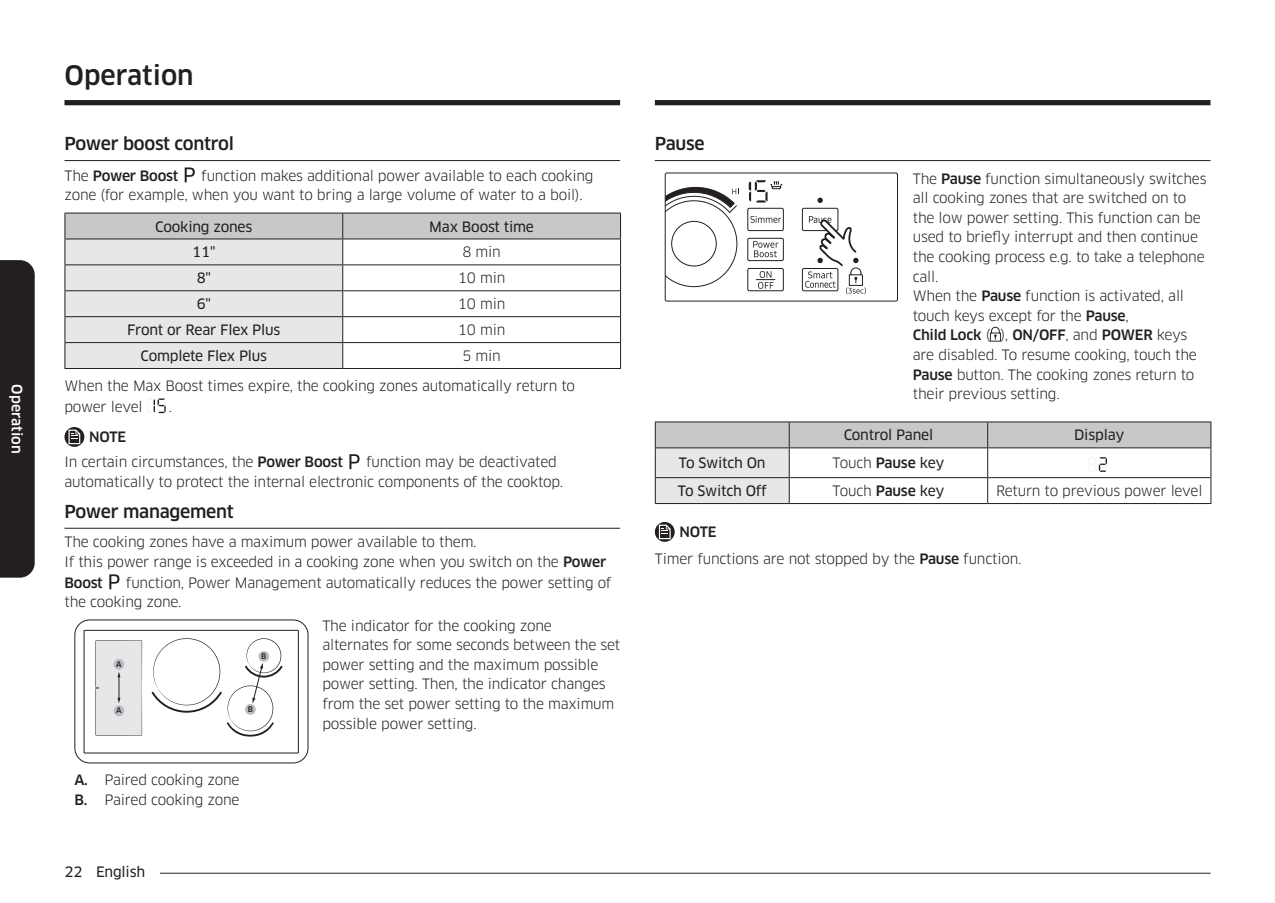
<style>
.page{position:relative;width:1275px;height:903px;background:#fff}
.page>*{position:absolute;margin:0;border:0;box-sizing:border-box;transform-origin:0 0}
.t1{font:500 26.25px "Samsung Clan Pro";color:#231f20}
.t2{font:500 17.5px "Samsung Clan Pro";letter-spacing:-.015em;color:#231f20}
.t3{font:14px/19.6px "Samsung Clan Pro";letter-spacing:-.015em;color:#231f20}
.t4{font:14px "Samsung Clan Pro News";letter-spacing:-.015em;color:#231f20}
.t5{font:500 14px "Samsung Clan Pro";letter-spacing:-.02em;color:#231f20}
.t6{font:500 14px "Samsung Clan Pro";color:#fff}
.t7{font:500 7.7px "Samsung Clan Pro";color:#231f20}
.s1{font-weight:400}
.s2{font-weight:500}
.s3{font-family:"Samsung Clan Pro News"}
</style>
<div class="page">
<hr style="left:119px;top:873px;width:1091px;height:1px;background:#231f20">
<div style="left:64px;top:862px;width:96px;height:17px;background:#fff"></div>
<div style="left:0;top:260px;width:35px;height:318px;background:#231f20"></div>
<div style="left:64px;top:100px;width:556px;height:5px;background:#231f20"></div>
<div style="left:655px;top:100px;width:555px;height:5px;background:#231f20"></div>
<hr style="left:64px;top:160px;width:556px;height:1px;background:#231f20">
<hr style="left:64px;top:528px;width:556px;height:1px;background:#231f20">
<svg style="left:185px;top:167px;width:10px;height:15px"></svg>
<svg style="left:64px;top:213px;width:557px;height:155px"></svg>
<hr style="left:64px;top:368px;width:279px;height:1px;background:#231f20">
<hr style="left:343px;top:368px;width:278px;height:1px;background:#231f20">
<svg style="left:147px;top:398px;width:19px;height:15px"></svg>
<svg style="left:64px;top:427px;width:20px;height:20px"></svg>
<svg style="left:69px;top:430px;width:11px;height:14px"></svg>
<svg style="left:349px;top:454px;width:11px;height:15px"></svg>
<svg style="left:109px;top:574px;width:10px;height:15px"></svg>
<svg style="left:84px;top:630px;width:215px;height:123px"></svg>
<div style="left:74px;top:619px;width:234px;height:144px;border:1px solid #231f20;border-radius:15px"></div>
<hr style="left:655px;top:160px;width:555px;height:1px;background:#231f20">
<div style="left:802px;top:268px;width:36px;height:23px;border:1px solid #231f20;border-radius:2px"></div>
<svg style="left:817px;top:198px;width:6px;height:5px"></svg>
<div style="left:802px;top:208px;width:36px;height:23px;border:1px solid #231f20;border-radius:2px"></div>
<div style="left:747px;top:238px;width:37px;height:23px;border:1px solid #231f20;border-radius:2px"></div>
<svg style="left:753px;top:241px;width:25px;height:16px"></svg>
<div style="left:747px;top:208px;width:37px;height:23px;border:1px solid #231f20;border-radius:2px"></div>
<svg style="left:750px;top:216px;width:31px;height:7px"></svg>
<div style="left:747px;top:268px;width:37px;height:23px;border:1px solid #231f20;border-radius:2px"></div>
<svg style="left:756px;top:271px;width:19px;height:18px"></svg>
<svg style="left:749px;top:180px;width:33px;height:22px"></svg>
<svg style="left:667px;top:187px;width:72px;height:100px"></svg>
<svg style="left:805px;top:216px;width:61px;height:78px"></svg>
<div style="left:665px;top:173px;width:233px;height:128px;border:1px solid #231f20;border-radius:2px"></div>
<svg style="left:990px;top:327px;width:11px;height:15px"></svg>
<hr style="left:655px;top:421px;width:134px;height:1px;background:#231f20">
<hr style="left:789px;top:421px;width:199px;height:1px;background:#231f20">
<hr style="left:988px;top:421px;width:223px;height:1px;background:#231f20">
<hr style="left:655px;top:503px;width:134px;height:1px;background:#231f20">
<hr style="left:789px;top:503px;width:199px;height:1px;background:#231f20">
<hr style="left:988px;top:503px;width:223px;height:1px;background:#231f20">
<svg style="left:655px;top:422px;width:556px;height:81px"></svg>
<svg style="left:655px;top:522px;width:20px;height:20px"></svg>
<svg style="left:659px;top:525px;width:12px;height:14px"></svg>
<p class="t6" style="left:25px;top:384px;width:70px;rotate:90deg">Operation</p>
<h1 class="t1" style="left:64px;top:60px;width:131px">Operation</h1>
<p class="t2" style="left:64px;top:134px;width:171px">Power boost control</p>
<p class="t5" style="left:64px;top:167px;width:115px"><span class="s1">The</span> Power Boost</p>
<p class="t3" style="left:64px;top:166px;width:531px;text-indent:137px">function makes additional power available to each cooking zone (for example, when you want to bring a large volume of water to a boil).</p>
<p class="t4" style="left:155px;top:218px;width:99px">Cooking zones</p>
<p class="t4" style="left:429px;top:218px;width:106px">Max Boost time</p>
<p class="t4" style="left:192px;top:244px;width:25px">11"</p>
<p class="t3" style="left:462px;top:242px;width:40px">8 min</p>
<p class="t4" style="left:197px;top:270px;width:16px">8"</p>
<p class="t3" style="left:458px;top:268px;width:49px">10 min</p>
<p class="t4" style="left:197px;top:296px;width:16px">6"</p>
<p class="t3" style="left:458px;top:294px;width:49px">10 min</p>
<p class="t4" style="left:127px;top:322px;width:155px">Front or Rear Flex Plus</p>
<p class="t3" style="left:458px;top:320px;width:49px">10 min</p>
<p class="t4" style="left:140px;top:348px;width:128px">Complete Flex Plus</p>
<p class="t3" style="left:64px;top:341px;width:512px;line-height:29.9px;text-indent:398px">5 min<br>When the Max Boost times expire, the cooking zones automatically return to</p>
<p class="t3" style="left:64px;top:396px;width:80px">power level</p>
<p class="t3" style="left:169px;top:396px;width:5px">.</p>
<p class="t3" style="left:64px;top:424px;width:280px;line-height:25.4px;text-indent:25px"><span class="s2">NOTE<br></span>In certain circumstances, the <span class="s2">Power Boost</span></p>
<p class="t3" style="left:64px;top:452px;width:500px;text-indent:301px">function may be deactivated automatically to protect the internal electronic components of the cooktop.</p>
<p class="t2" style="left:64px;top:501px;width:171px">Power management</p>
<p class="t3" style="left:64px;top:532px;width:543px;line-height:20.1px">The cooking zones have a maximum power available to them.<br>If this power range is exceeded in a cooking zone when you switch on the <span class="s2">Power<br>Boost</span></p>
<p class="t3" style="left:64px;top:572px;width:549px;text-indent:61px">function, Power Management automatically reduces the power setting of the cooking zone.</p>
<p class="t7" style="left:116px;top:659px;width:7px">A</p>
<p class="t7" style="left:116px;top:706px;width:7px">A</p>
<p class="t7" style="left:261px;top:652px;width:7px">B</p>
<p class="t7" style="left:248px;top:704px;width:7px">B</p>
<p class="t3" style="left:74px;top:770px;width:167px"><span class="s2">A.</span> Paired cooking zone<br><span class="s2">B.</span> Paired cooking zone</p>
<p class="t4" style="left:64px;top:863px;width:82px">22 English</p>
<p class="t3" style="left:322px;top:615px;width:299px">The indicator for the cooking zone alternates for some seconds between the set power setting and the maximum possible power setting. Then, the indicator changes from the set power setting to the maximum possible power setting.</p>
<p class="t2" style="left:655px;top:134px;width:51px">Pause</p>
<p class="t3" style="left:913px;top:169px;width:295px">The <span class="s2">Pause</span> function simultaneously switches all cooking zones that are switched on to the low power setting. This function can be used to briefly interrupt and then continue the cooking process e.g. to take a telephone call.<br>When the <span class="s2">Pause</span> function is activated, all touch keys except for the <span class="s2">Pause</span>,<br><span class="s2">Child Lock</span> ( ), <span class="s2">ON/OFF</span>, and <span class="s2">POWER</span> keys are disabled. To resume cooking, touch the <span class="s2">Pause</span> button. The cooking zones return to their previous setting.</p>
<p class="t4" style="left:844px;top:427px;width:91px">Control Panel</p>
<p class="t4" style="left:1074px;top:427px;width:52px">Display</p>
<p class="t4" style="left:679px;top:455px;width:88px">To Switch On</p>
<p class="t3" style="left:833px;top:453px;width:113px">Touch <span class="s2">Pause</span> <span class="s3">key</span></p>
<p class="t4" style="left:678px;top:483px;width:90px">To Switch Off</p>
<p class="t3" style="left:833px;top:481px;width:113px">Touch <span class="s2">Pause</span> <span class="s3">key</span></p>
<p class="t3" style="left:996px;top:481px;width:208px">Return to previous power level</p>
<p class="t3" style="left:655px;top:518px;width:368px;line-height:27.1px;text-indent:25px"><span class="s2">NOTE<br></span>Timer functions are not stopped by the <span class="s2">Pause</span> function.</p>
</div>
